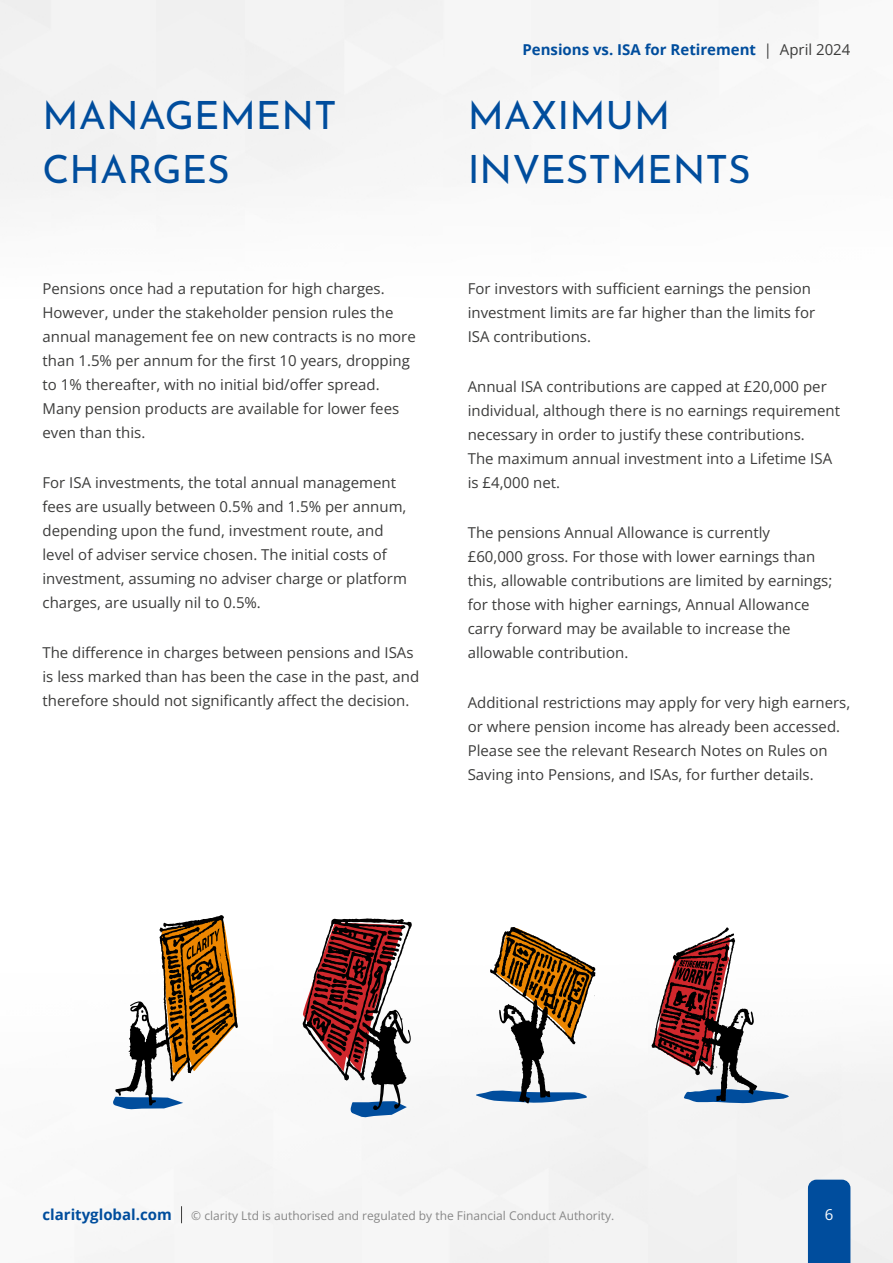
<style>
.page{position:relative;width:893px;height:1263px;background:#fff}
.page>*{position:absolute;margin:0;border:0;box-sizing:border-box;transform-origin:0 0}
.t1{font:39px/54px "Josefin Sans";color:#004d9d}
.t2{font:15px/24px "Open Sans";color:#3c3c3b}
.t3{font:700 15px "Open Sans";color:#004d9d}
.t4{font:15px "Open Sans";color:#fff}
.t5{font:12px "Open Sans";color:#878787}
.s1{font-weight:400;color:#3c3c3b}
</style>
<div class="page">
<div style="left:808px;top:1179px;width:42px;height:84px;background:#004d9d"></div>
<svg style="left:181px;top:1206px;width:1px;height:17px"></svg>
<svg style="left:650px;top:927px;width:143px;height:176px"></svg>
<svg style="left:474px;top:927px;width:122px;height:176px"></svg>
<img style="left:674px;top:960px;width:40px;height:27px">
<svg style="left:302px;top:918px;width:110px;height:200px"></svg>
<svg style="left:110px;top:915px;width:128px;height:195px"></svg>
<h1 class="t1" style="left:43px;top:83px;width:296px">MANAGEMENT<br>CHARGES</h1>
<p class="t2" style="left:43px;top:276px;width:375px">Pensions once had a reputation for high charges.<br>However, under the stakeholder pension rules the annual management fee on new contracts is no more than 1.5% per annum for the first 10 years, dropping to 1% thereafter, with no initial bid/offer spread.<br>Many pension products are available for lower fees even than this.</p>
<p class="t2" style="left:43px;top:470px;width:366px">For ISA investments, the total annual management fees are usually between 0.5% and 1.5% per annum, depending upon the fund, investment route, and level of adviser service chosen. The initial costs of investment, assuming no adviser charge or platform charges, are usually nil to 0.5%.</p>
<p class="t2" style="left:43px;top:640px;width:378px">The difference in charges between pensions and ISAs is less marked than has been the case in the past, and therefore should not significantly affect the decision.</p>
<p class="t3" style="left:522px;top:39px;width:330px">Pensions vs. ISA for Retirement <span class="s1">| April 2024</span></p>
<h1 class="t1" style="left:468px;top:83px;width:284px">MAXIMUM<br>INVESTMENTS</h1>
<p class="t2" style="left:468px;top:276px;width:349px">For investors with sufficient earnings the pension investment limits are far higher than the limits for<br>ISA contributions.</p>
<p class="t2" style="left:468px;top:374px;width:374px">Annual ISA contributions are capped at £20,000 per individual, although there is no earnings requirement necessary in order to justify these contributions.<br>The maximum annual investment into a Lifetime ISA is £4,000 net.</p>
<p class="t2" style="left:468px;top:520px;width:366px">The pensions Annual Allowance is currently<br>£60,000 gross. For those with lower earnings than this, allowable contributions are limited by earnings; for those with higher earnings, Annual Allowance carry forward may be available to increase the allowable contribution.</p>
<p class="t2" style="left:468px;top:690px;width:384px">Additional restrictions may apply for very high earners, or where pension income has already been accessed.<br>Please see the relevant Research Notes on Rules on Saving into Pensions, and ISAs, for further details.</p>
<p class="t3" style="left:43px;top:1204px;width:131px">clarityglobal.com</p>
<p class="t5" style="left:191px;top:1208px;width:424px">© clarity Ltd is authorised and regulated by the Financial Conduct Authority.</p>
<p class="t4" style="left:825px;top:1205px;width:10px">6</p>
</div>
